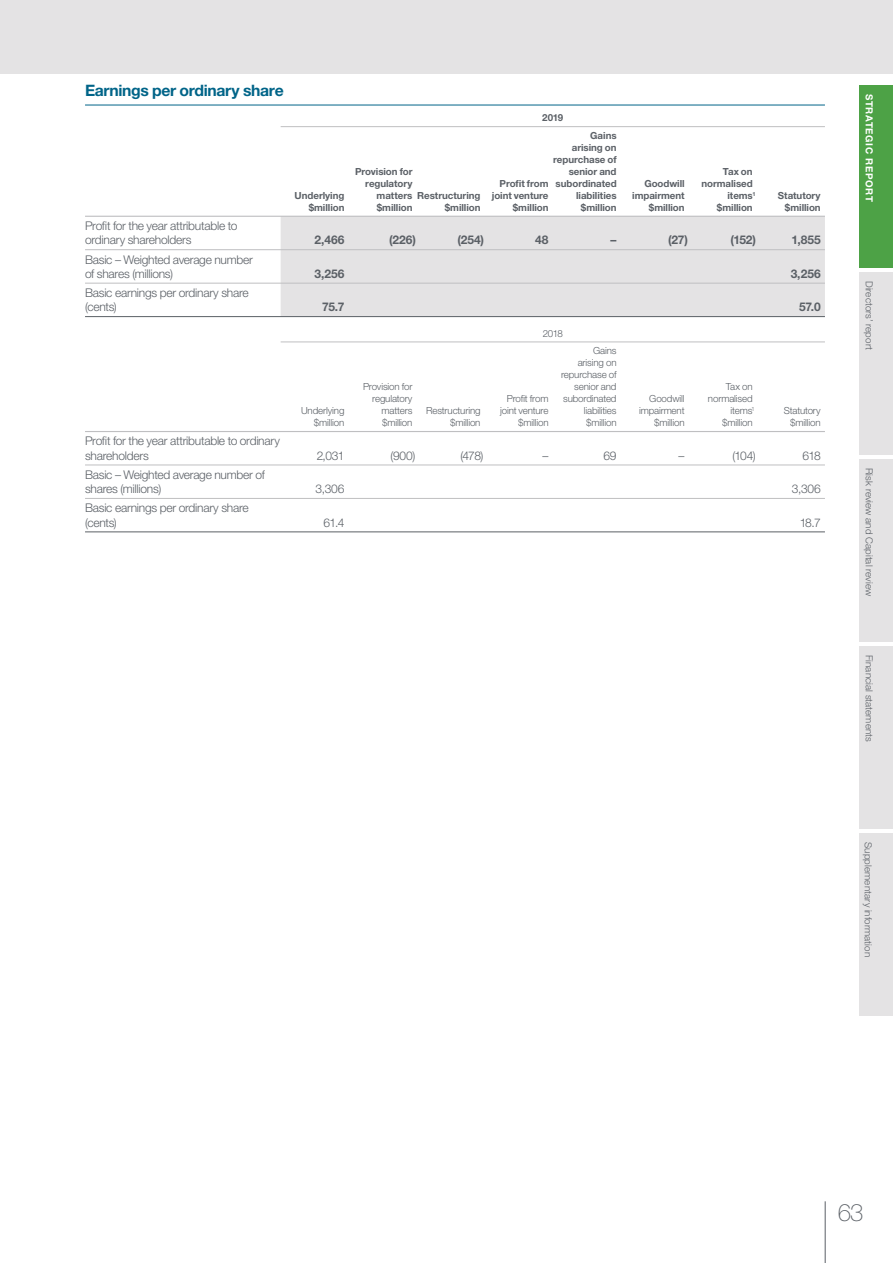
<style>
.page{position:relative;width:893px;height:1263px;background:#fff}
.page>*{position:absolute;margin:0;border:0;box-sizing:border-box;transform-origin:0 0}
.t1{font:100 24px "Helvetica Neue LT Std";color:#5b6066}
.t2{font:700 15.75px "Helvetica Neue LT Std";letter-spacing:-.02em;color:#006488}
.t3{font:300 12px/14.2px "Helvetica Neue LT Std";letter-spacing:-.02em;color:#5b6066}
.t4{font:700 12px "Helvetica Neue LT Std";color:#5b6066}
.t5{font:700 9.75px/12px "Helvetica Neue LT Std";letter-spacing:-.005em;color:#5b6066;text-align:right}
.t6{font:300 9.75px/12px "Helvetica Neue LT Std";letter-spacing:-.015em;color:#5b6066;text-align:right}
.t7{font:300 9.75px "Helvetica Neue LT Std";letter-spacing:.01em;color:#5b6066}
.t8{font:700 9.75px "Helvetica Neue LT Std";letter-spacing:.07em;color:#fff}
</style>
<div class="page">
<hr style="left:825px;top:1201px;width:1px;height:62px;background:#5b6066">
<div style="left:0;top:0;width:893px;height:561px;background:#e4e3e4"></div>
<div style="left:0;top:74px;width:893px;height:1104px;background:#fff"></div>
<div style="left:859px;top:459px;width:34px;height:183px;background:#e4e3e4"></div>
<div style="left:859px;top:85px;width:34px;height:183px;background:#4da246"></div>
<div style="left:859px;top:833px;width:34px;height:183px;background:#e4e3e4"></div>
<div style="left:859px;top:646px;width:34px;height:183px;background:#e4e3e4"></div>
<div style="left:859px;top:272px;width:34px;height:183px;background:#e4e3e4"></div>
<hr style="left:85px;top:105px;width:740px;height:1px;background:#006488">
<div style="left:281px;top:217px;width:544px;height:99px;background:#e4e3e4"></div>
<hr style="left:281px;top:126px;width:544px;height:1px;background:#bfbfc1">
<hr style="left:85px;top:249px;width:740px;height:1px;background:#bfbfc1">
<hr style="left:85px;top:283px;width:740px;height:1px;background:#bfbfc1">
<hr style="left:85px;top:216px;width:740px;height:1px;background:#bfbfc1">
<hr style="left:85px;top:316px;width:740px;height:1px;background:#5b6066">
<hr style="left:281px;top:342px;width:544px;height:1px;background:#bfbfc1">
<hr style="left:85px;top:465px;width:740px;height:1px;background:#bfbfc1">
<hr style="left:85px;top:498px;width:740px;height:1px;background:#bfbfc1">
<hr style="left:85px;top:431px;width:740px;height:1px;background:#bfbfc1">
<hr style="left:85px;top:532px;width:740px;height:1px;background:#5b6066">
<h2 class="t2" style="left:85px;top:85px;width:200px">Earnings per ordinary share</h2>
<p class="t3" style="left:85px;top:220px;width:154px">Profit for the year attributable to ordinary shareholders</p>
<p class="t3" style="left:85px;top:254px;width:170px">Basic – Weighted average number of shares (millions)</p>
<p class="t3" style="left:85px;top:287px;width:165px">Basic earnings per ordinary share (cents)</p>
<p class="t3" style="left:85px;top:435px;width:196px">Profit for the year attributable to ordinary shareholders</p>
<p class="t3" style="left:85px;top:469px;width:181px">Basic – Weighted average number of shares (millions)</p>
<p class="t3" style="left:85px;top:502px;width:165px">Basic earnings per ordinary share (cents)</p>
<p class="t5" style="left:295px;top:191px;width:51px">Underlying $million</p>
<p class="t5" style="left:542px;top:113px;width:23px">2019</p>
<p class="t5" style="left:553px;top:131px;width:65px">Gains<br>arising on repurchase of senior and subordinated liabilities $million</p>
<p class="t5" style="left:355px;top:167px;width:59px">Provision for regulatory matters $million</p>
<p class="t5" style="left:417px;top:191px;width:65px">Restructuring $million</p>
<p class="t5" style="left:492px;top:179px;width:58px">Profit from joint venture $million</p>
<p class="t5" style="left:632px;top:179px;width:54px">Goodwill impairment $million</p>
<p class="t5" style="left:723px;top:167px;width:31px">Tax on</p>
<p class="t5" style="left:701px;top:179px;width:53px">normalised</p>
<p class="t5" style="left:727px;top:191px;width:30px">items<sup>1</sup></p>
<p class="t5" style="left:717px;top:203px;width:37px">$million</p>
<p class="t5" style="left:778px;top:191px;width:44px">Statutory $million</p>
<p class="t4" style="left:314px;top:236px;width:31px">2,466</p>
<p class="t4" style="left:389px;top:236px;width:28px">(226)</p>
<p class="t4" style="left:457px;top:236px;width:28px">(254)</p>
<p class="t4" style="left:535px;top:236px;width:15px">48</p>
<p class="t4" style="left:611px;top:236px;width:7px">–</p>
<p class="t4" style="left:668px;top:236px;width:21px">(27)</p>
<p class="t4" style="left:730px;top:236px;width:27px">(152)</p>
<p class="t4" style="left:791px;top:236px;width:31px">1,855</p>
<p class="t4" style="left:314px;top:269px;width:31px">3,256</p>
<p class="t4" style="left:791px;top:269px;width:31px">3,256</p>
<p class="t4" style="left:322px;top:303px;width:24px">75.7</p>
<p class="t4" style="left:799px;top:303px;width:23px">57.0</p>
<p class="t6" style="left:543px;top:328px;width:22px">2018</p>
<p class="t6" style="left:301px;top:406px;width:45px">Underlying $million</p>
<p class="t6" style="left:363px;top:382px;width:51px">Provision for regulatory matters $million</p>
<p class="t6" style="left:426px;top:406px;width:56px">Restructuring $million</p>
<p class="t6" style="left:500px;top:394px;width:50px">Profit from joint venture $million</p>
<p class="t6" style="left:561px;top:346px;width:57px">Gains<br>arising on repurchase of senior and subordinated liabilities $million</p>
<p class="t6" style="left:639px;top:394px;width:47px">Goodwill impairment $million</p>
<p class="t6" style="left:708px;top:382px;width:48px">Tax on normalised items<sup>1 </sup>$million</p>
<p class="t6" style="left:784px;top:406px;width:38px">Statutory $million</p>
<p class="t3" style="left:317px;top:450px;width:29px">2,031</p>
<p class="t3" style="left:391px;top:450px;width:26px">(900)</p>
<p class="t3" style="left:460px;top:450px;width:25px">(478)</p>
<p class="t3" style="left:542px;top:450px;width:7px">–</p>
<p class="t3" style="left:603px;top:450px;width:15px">69</p>
<p class="t3" style="left:679px;top:450px;width:7px">–</p>
<p class="t3" style="left:732px;top:450px;width:25px">(104)</p>
<p class="t3" style="left:802px;top:450px;width:20px">618</p>
<p class="t3" style="left:316px;top:483px;width:30px">3,306</p>
<p class="t3" style="left:792px;top:483px;width:30px">3,306</p>
<p class="t3" style="left:324px;top:517px;width:22px">61.4</p>
<p class="t3" style="left:800px;top:517px;width:23px">18.7</p>
<p class="t8" style="left:873px;top:94px;width:110px;rotate:90deg">STRATEGIC REPORT</p>
<p class="t7" style="left:873px;top:281px;width:71px;rotate:90deg">Directors’ report</p>
<p class="t7" style="left:873px;top:468px;width:130px;rotate:90deg">Risk review and Capital review</p>
<p class="t7" style="left:873px;top:655px;width:88px;rotate:90deg">Financial statements</p>
<p class="t7" style="left:872px;top:842px;width:116px;rotate:90deg">Supplementary information</p>
<h1 class="t1" style="left:838px;top:1203px;width:27px">63</h1>
</div>
